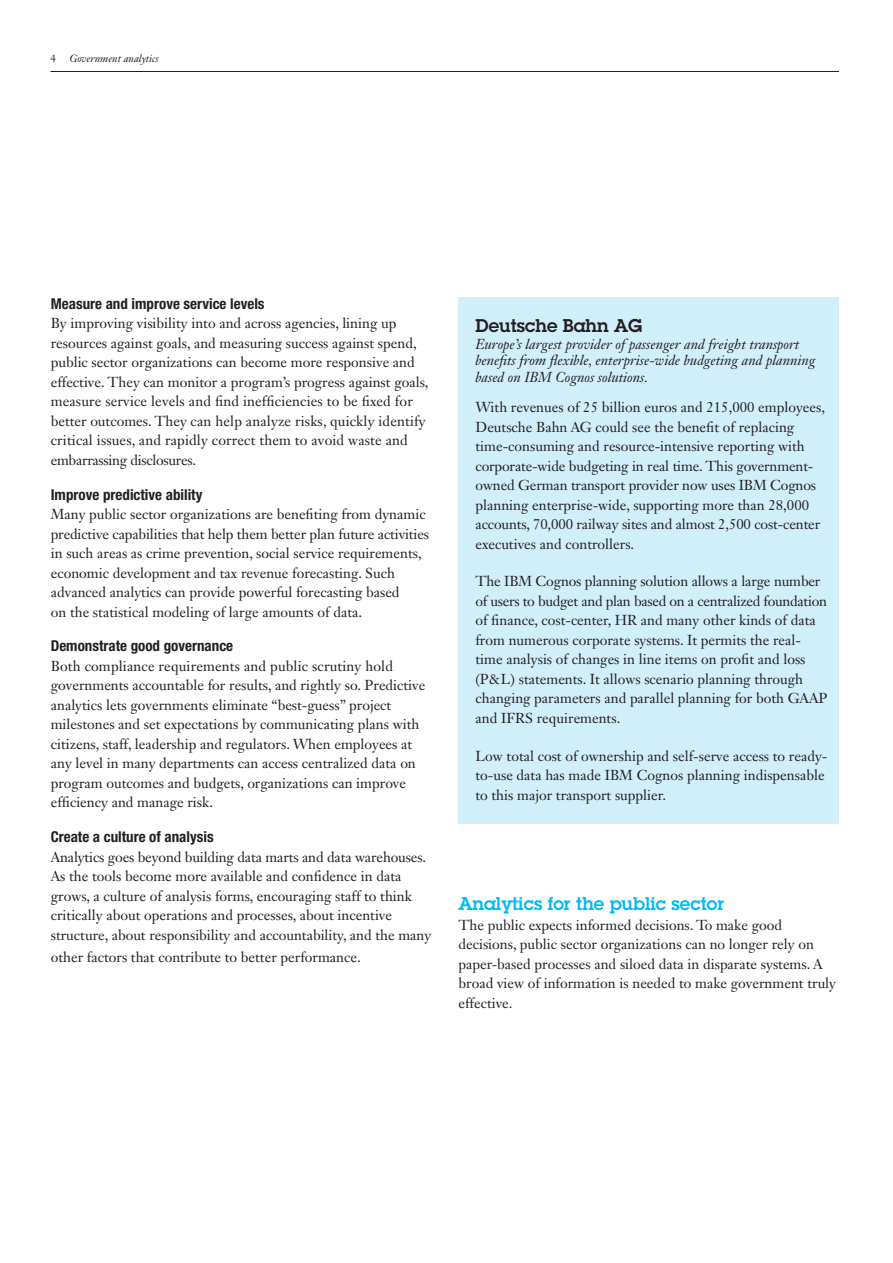
<style>
.page{position:relative;width:893px;height:1263px;background:#fff}
.page>*{position:absolute;margin:0;border:0;box-sizing:border-box;transform-origin:0 0}
.t1{font:600 18px "Lubalin Graph";color:#00baf1}
.t2{font:600 18px "Lubalin Graph";color:#231f20}
.t3{font:700 condensed 15px "Helvetica Neue";color:#231f20}
.t4{font:14.25px/19.5px "Janson Text LT Std";color:#231f20}
.t5{font:italic 14.25px/16.5px "Janson Text LT Std";color:#231f20}
.t6{font:italic 10.5px "Janson Text LT Std";color:#231f20}
.t7{font:10.5px "Janson Text LT Std";color:#231f20}
</style>
<div class="page">
<hr style="left:51px;top:71px;width:788px;height:1px;background:#231f20">
<div style="left:459px;top:297px;width:380px;height:527px;background:#d1eefb"></div>
<p class="t7" style="left:51px;top:52px;width:7px">4</p>
<p class="t6" style="left:70px;top:52px;width:91px">Government analytics</p>
<p class="t3" style="left:51px;top:294px;width:215px">Measure and improve service levels</p>
<p class="t4" style="left:51px;top:313px;width:379px">By improving visibility into and across agencies, lining up resources against goals, and measuring success against spend, public sector organizations can become more responsive and effective. They can monitor a program’s progress against goals, measure service levels and find inefficiencies to be fixed for better outcomes. They can help analyze risks, quickly identify critical issues, and rapidly correct them to avoid waste and embarrassing disclosures.</p>
<p class="t3" style="left:51px;top:485px;width:153px">Improve predictive ability</p>
<p class="t4" style="left:51px;top:504px;width:380px">Many public sector organizations are benefiting from dynamic predictive capabilities that help them better plan future activities in such areas as crime prevention, social service requirements, economic development and tax revenue forecasting. Such advanced analytics can provide powerful forecasting based<br>on the statistical modeling of large amounts of data.</p>
<p class="t3" style="left:51px;top:637px;width:184px">Demonstrate good governance</p>
<p class="t4" style="left:51px;top:656px;width:376px">Both compliance requirements and public scrutiny hold governments accountable for results, and rightly so. Predictive analytics lets governments eliminate “best-guess” project milestones and set expectations by communicating plans with citizens, staff, leadership and regulators. When employees at any level in many departments can access centralized data on program outcomes and budgets, organizations can improve efficiency and manage risk.</p>
<p class="t3" style="left:51px;top:828px;width:164px">Create a culture of analysis</p>
<p class="t4" style="left:51px;top:847px;width:382px">Analytics goes beyond building data marts and data warehouses.<br>As the tools become more available and confidence in data grows, a culture of analysis forms, encouraging staff to think critically about operations and processes, about incentive structure, about responsibility and accountability, and the many</p>
<p class="t4" style="left:51px;top:947px;width:311px">other factors that contribute to better performance.</p>
<p class="t2" style="left:475px;top:314px;width:168px">Deutsche Bahn AG</p>
<p class="t5" style="left:475px;top:336px;width:341px">Europe’s largest provider of passenger and freight transport benefits from flexible, enterprise-wide budgeting and planning based on IBM Cognos solutions.</p>
<p class="t4" style="left:475px;top:397px;width:351px">With revenues of 25 billion euros and 215,000 employees, Deutsche Bahn AG could see the benefit of replacing time-consuming and resource-intensive reporting with corporate-wide budgeting in real time. This government&shy;owned German transport provider now uses IBM Cognos planning enterprise-wide, supporting more than 28,000 accounts, 70,000 railway sites and almost 2,500 cost-center executives and controllers.</p>
<p class="t4" style="left:475px;top:572px;width:354px">The IBM Cognos planning solution allows a large number of users to budget and plan based on a centralized foundation of finance, cost-center, HR and many other kinds of data from numerous corporate systems. It permits the real&shy;time analysis of changes in line items on profit and loss (P&amp;L) statements. It allows scenario planning through changing parameters and parallel planning for both GAAP and IFRS requirements.</p>
<p class="t4" style="left:475px;top:746px;width:353px">Low total cost of ownership and self-serve access to ready&shy;to-use data has made IBM Cognos planning indispensable to this major transport supplier.</p>
<p class="t1" style="left:458px;top:892px;width:267px">Analytics for the public sector</p>
<p class="t4" style="left:458px;top:915px;width:379px">The public expects informed decisions. To make good decisions, public sector organizations can no longer rely on paper-based processes and siloed data in disparate systems. A broad view of information is needed to make government truly effective.</p>
</div>
